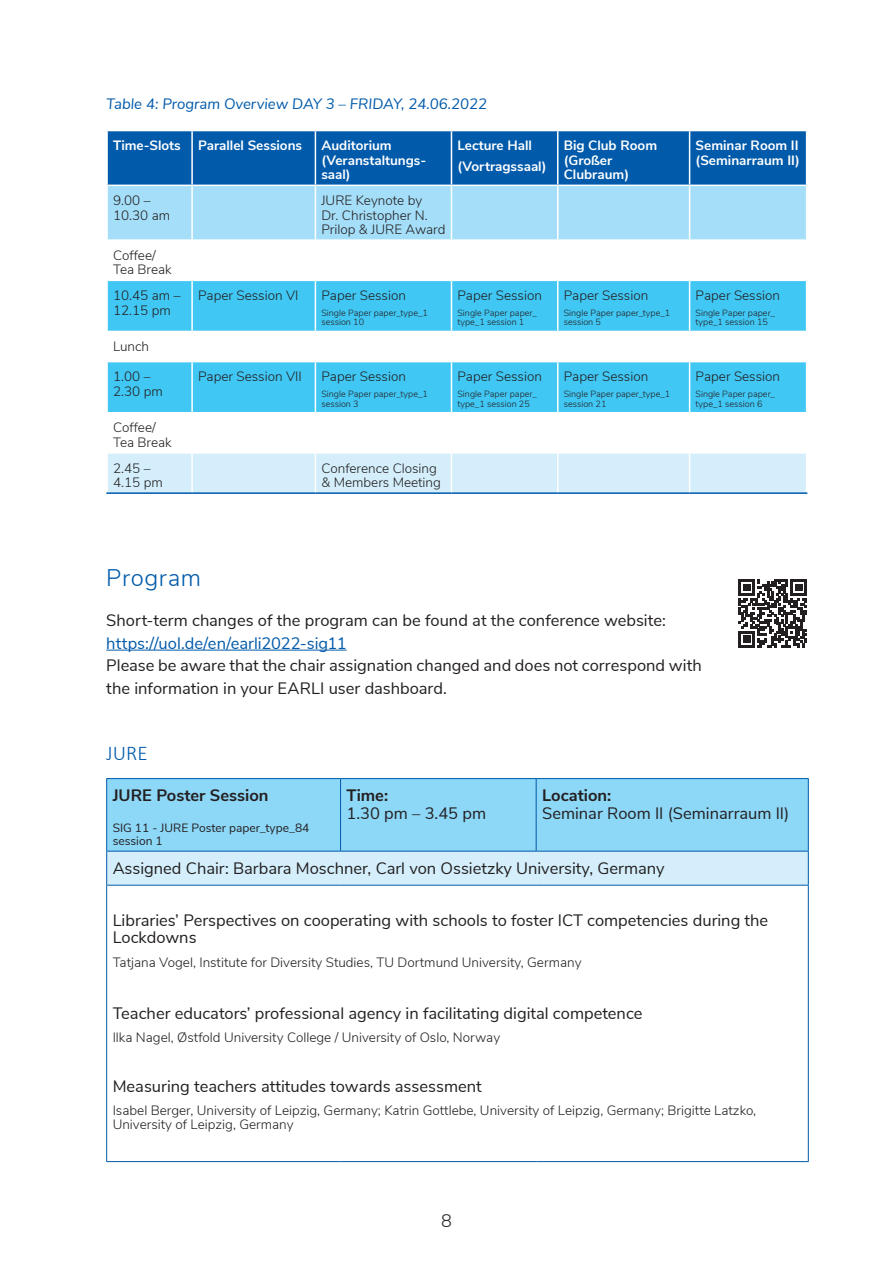
<style>
.page{position:relative;width:893px;height:1263px;background:#fff}
.page>*{position:absolute;margin:0;border:0;box-sizing:border-box;transform-origin:0 0}
.t1{font:300 24px "Nunito Sans";letter-spacing:.02em;color:#015aaa}
.t2{font:300 21px "Calibri";color:#015aaa}
.t3{font:300 18px "Nunito Sans";color:#231f20}
.t4{font:16.5px/22.5px "Nunito Sans";color:#231f20}
.t5{font:16.5px "Nunito Sans";color:#015aaa}
.t6{font:700 16.5px "Nunito Sans";color:#231f20}
.t7{font:italic 15px "Nunito Sans";color:#015aaa}
.t8{font:300 13.5px/14.5px "Nunito Sans";color:#231f20}
.t9{font:700 13.5px/14.5px "Nunito Sans";color:#fff}
.t10{font:12px/12.9px "Nunito Sans";color:#231f20}
.t11{font:300 9px/9.8px "Nunito Sans";color:#231f20}
</style>
<div class="page">
<hr style="left:106px;top:650px;width:241px;height:1px;background:#015aaa">
<svg style="left:108px;top:131px;width:698px;height:108px;background:#539cd1"></svg>
<svg style="left:108px;top:281px;width:698px;height:131px;fill:#40c7f4"></svg>
<div style="left:108px;top:454px;width:698px;height:38px;background:#d4effb"></div>
<hr style="left:191px;top:131px;width:2px;height:54px;background:#fff">
<hr style="left:315px;top:131px;width:1px;height:54px;background:#fff">
<hr style="left:451px;top:131px;width:1px;height:54px;background:#fff">
<hr style="left:557px;top:131px;width:1px;height:54px;background:#fff">
<hr style="left:689px;top:131px;width:1px;height:54px;background:#fff">
<hr style="left:106px;top:185px;width:86px;height:1px;background:#fff">
<hr style="left:192px;top:185px;width:123px;height:1px;background:#fff">
<hr style="left:191px;top:186px;width:2px;height:53px;background:#fff">
<hr style="left:315px;top:185px;width:136px;height:1px;background:#fff">
<hr style="left:315px;top:186px;width:1px;height:53px;background:#fff">
<hr style="left:451px;top:185px;width:107px;height:1px;background:#fff">
<hr style="left:451px;top:186px;width:1px;height:53px;background:#fff">
<hr style="left:558px;top:185px;width:132px;height:1px;background:#fff">
<hr style="left:557px;top:186px;width:1px;height:53px;background:#fff">
<hr style="left:690px;top:185px;width:117px;height:1px;background:#fff">
<hr style="left:689px;top:186px;width:1px;height:53px;background:#fff">
<hr style="left:191px;top:281px;width:2px;height:50px;background:#fff">
<hr style="left:315px;top:281px;width:1px;height:50px;background:#fff">
<hr style="left:451px;top:281px;width:1px;height:50px;background:#fff">
<hr style="left:557px;top:281px;width:1px;height:50px;background:#fff">
<hr style="left:689px;top:281px;width:1px;height:50px;background:#fff">
<hr style="left:106px;top:331px;width:86px;height:1px;background:#fff">
<hr style="left:192px;top:331px;width:123px;height:1px;background:#fff">
<hr style="left:191px;top:332px;width:2px;height:29px;background:#fff">
<hr style="left:315px;top:331px;width:136px;height:1px;background:#fff">
<svg style="left:315px;top:332px;width:1px;height:29px"></svg>
<hr style="left:451px;top:331px;width:107px;height:1px;background:#fff">
<svg style="left:451px;top:332px;width:1px;height:29px"></svg>
<hr style="left:558px;top:331px;width:132px;height:1px;background:#fff">
<svg style="left:557px;top:332px;width:1px;height:29px"></svg>
<hr style="left:690px;top:331px;width:117px;height:1px;background:#fff">
<svg style="left:689px;top:332px;width:1px;height:29px"></svg>
<hr style="left:106px;top:361px;width:86px;height:1px;background:#fff">
<hr style="left:192px;top:361px;width:123px;height:1px;background:#fff">
<hr style="left:191px;top:362px;width:2px;height:50px;background:#fff">
<hr style="left:315px;top:361px;width:136px;height:1px;background:#fff">
<hr style="left:315px;top:362px;width:1px;height:50px;background:#fff">
<hr style="left:451px;top:361px;width:107px;height:1px;background:#fff">
<hr style="left:451px;top:362px;width:1px;height:50px;background:#fff">
<hr style="left:558px;top:361px;width:132px;height:1px;background:#fff">
<hr style="left:557px;top:362px;width:1px;height:50px;background:#fff">
<hr style="left:690px;top:361px;width:117px;height:1px;background:#fff">
<hr style="left:689px;top:362px;width:1px;height:50px;background:#fff">
<hr style="left:191px;top:454px;width:2px;height:38px;background:#fff">
<hr style="left:315px;top:454px;width:1px;height:38px;background:#fff">
<hr style="left:451px;top:454px;width:1px;height:38px;background:#fff">
<hr style="left:557px;top:454px;width:1px;height:38px;background:#fff">
<hr style="left:689px;top:454px;width:1px;height:38px;background:#fff">
<hr style="left:106px;top:492px;width:86px;height:2px;background:#015aaa">
<hr style="left:192px;top:492px;width:123px;height:2px;background:#015aaa">
<hr style="left:315px;top:492px;width:136px;height:2px;background:#015aaa">
<hr style="left:451px;top:492px;width:107px;height:2px;background:#015aaa">
<hr style="left:558px;top:492px;width:132px;height:2px;background:#015aaa">
<hr style="left:690px;top:492px;width:117px;height:2px;background:#015aaa">
<div style="left:107px;top:779px;width:701px;height:72px;background:#8dd7f7"></div>
<div style="left:107px;top:851px;width:701px;height:34px;background:#d4effb"></div>
<hr style="left:106px;top:778px;width:235px;height:1px;background:#015aaa">
<hr style="left:106px;top:779px;width:1px;height:72px;background:#015aaa">
<hr style="left:341px;top:778px;width:195px;height:1px;background:#015aaa">
<hr style="left:340px;top:779px;width:1px;height:72px;background:#015aaa">
<hr style="left:536px;top:778px;width:273px;height:1px;background:#015aaa">
<hr style="left:536px;top:779px;width:1px;height:72px;background:#015aaa">
<hr style="left:808px;top:779px;width:1px;height:72px;background:#015aaa">
<hr style="left:106px;top:851px;width:235px;height:1px;background:#015aaa">
<hr style="left:106px;top:851px;width:1px;height:34px;background:#015aaa">
<hr style="left:341px;top:851px;width:195px;height:1px;background:#015aaa">
<hr style="left:536px;top:851px;width:273px;height:1px;background:#015aaa">
<hr style="left:808px;top:851px;width:1px;height:34px;background:#015aaa">
<hr style="left:106px;top:885px;width:235px;height:1px;background:#015aaa">
<hr style="left:106px;top:885px;width:1px;height:276px;background:#015aaa">
<hr style="left:341px;top:885px;width:195px;height:1px;background:#015aaa">
<hr style="left:536px;top:885px;width:273px;height:1px;background:#015aaa">
<hr style="left:808px;top:885px;width:1px;height:276px;background:#015aaa">
<hr style="left:106px;top:1161px;width:235px;height:1px;background:#015aaa">
<hr style="left:341px;top:1161px;width:195px;height:1px;background:#015aaa">
<hr style="left:536px;top:1161px;width:273px;height:1px;background:#015aaa">
<svg style="left:739px;top:579px;width:68px;height:69px"></svg>
<p class="t7" style="left:106px;top:93px;width:382px">Table 4: Program Overview DAY 3 – FRIDAY, 24.06.2022</p>
<p class="t9" style="left:113px;top:137px;width:69px">Time-Slots</p>
<p class="t9" style="left:198px;top:137px;width:106px">Parallel Sessions</p>
<p class="t9" style="left:321px;top:137px;width:106px">Auditorium (Veranstaltungs&shy;saal)</p>
<p class="t9" style="left:457px;top:134px;width:90px;line-height:20.5px">Lecture Hall (Vortragssaal)</p>
<p class="t9" style="left:564px;top:137px;width:95px">Big Club Room (Großer<br>Clubraum)</p>
<p class="t9" style="left:696px;top:137px;width:106px">Seminar Room II (Seminarraum II)</p>
<p class="t8" style="left:113px;top:192px;width:59px">9.00 –<br>10.30 am</p>
<p class="t8" style="left:321px;top:192px;width:126px">JURE Keynote by<br>Dr. Christopher N.<br>Prilop &amp; JURE Award</p>
<p class="t8" style="left:113px;top:247px;width:60px">Coffee/<br>Tea Break</p>
<p class="t8" style="left:113px;top:287px;width:69px">10.45 am –<br>12.15 pm</p>
<p class="t8" style="left:198px;top:287px;width:102px">Paper Session VI</p>
<p class="t8" style="left:321px;top:287px;width:86px">Paper Session</p>
<p class="t8" style="left:457px;top:287px;width:86px">Paper Session</p>
<p class="t11" style="left:457px;top:307px;width:81px">Single Paper paper_ type_1 session 1</p>
<p class="t8" style="left:564px;top:287px;width:86px">Paper Session</p>
<p class="t11" style="left:564px;top:307px;width:108px">Single Paper paper_type_1 session 5</p>
<p class="t8" style="left:696px;top:287px;width:86px">Paper Session</p>
<p class="t11" style="left:696px;top:307px;width:81px">Single Paper paper_ type_1 session 15</p>
<p class="t11" style="left:321px;top:307px;width:108px">Single Paper paper_type_1 session 10</p>
<p class="t8" style="left:113px;top:338px;width:38px">Lunch</p>
<p class="t8" style="left:113px;top:368px;width:51px">1.00 –<br>2.30 pm</p>
<p class="t8" style="left:198px;top:368px;width:105px">Paper Session VII</p>
<p class="t8" style="left:321px;top:368px;width:86px">Paper Session</p>
<p class="t11" style="left:321px;top:388px;width:108px">Single Paper paper_type_1 session 3</p>
<p class="t8" style="left:113px;top:420px;width:60px">Coffee/<br>Tea Break</p>
<p class="t8" style="left:113px;top:460px;width:51px">2.45 –<br>4.15 pm</p>
<p class="t8" style="left:321px;top:460px;width:121px">Conference Closing &amp; Members Meeting</p>
<p class="t8" style="left:457px;top:368px;width:86px">Paper Session</p>
<p class="t11" style="left:457px;top:388px;width:81px">Single Paper paper_ type_1 session 25</p>
<p class="t8" style="left:564px;top:368px;width:86px">Paper Session</p>
<p class="t11" style="left:564px;top:388px;width:108px">Single Paper paper_type_1 session 21</p>
<p class="t8" style="left:696px;top:368px;width:86px">Paper Session</p>
<p class="t11" style="left:696px;top:388px;width:81px">Single Paper paper_ type_1 session 6</p>
<h1 class="t1" style="left:106px;top:560px;width:96px">Program</h1>
<p class="t4" style="left:106px;top:608px;width:561px">Short-term changes of the program can be found at the conference website:</p>
<p class="t5" style="left:106px;top:631px;width:242px">https://uol.de/en/earli2022-sig11</p>
<p class="t4" style="left:106px;top:653px;width:597px">Please be aware that the chair assignation changed and does not correspond with the information in your EARLI user dashboard.</p>
<h2 class="t2" style="left:106px;top:740px;width:43px">JURE</h2>
<p class="t6" style="left:113px;top:783px;width:157px">JURE Poster Session</p>
<p class="t10" style="left:113px;top:821px;width:198px">SIG 11 - JURE Poster paper_type_84 session 1</p>
<p class="t6" style="left:542px;top:783px;width:71px">Location:</p>
<p class="t4" style="left:542px;top:801px;width:249px">Seminar Room II (Seminarraum II)</p>
<p class="t4" style="left:113px;top:856px;width:553px">Assigned Chair: Barbara Moschner, Carl von Ossietzky University, Germany</p>
<p class="t4" style="left:113px;top:910px;width:657px;line-height:17.9px">Libraries’ Perspectives on cooperating with schools to foster ICT competencies during the<br>Lockdowns</p>
<p class="t8" style="left:113px;top:954px;width:470px">Tatjana Vogel, Institute for Diversity Studies, TU Dortmund University, Germany</p>
<p class="t4" style="left:113px;top:1001px;width:531px">Teacher educators’ professional agency in facilitating digital competence</p>
<p class="t8" style="left:113px;top:1029px;width:389px">Ilka Nagel, Østfold University College / University of Oslo, Norway</p>
<p class="t4" style="left:113px;top:1074px;width:371px">Measuring teachers attitudes towards assessment</p>
<p class="t8" style="left:113px;top:1102px;width:645px">Isabel Berger, University of Leipzig, Germany; Katrin Gottlebe, University of Leipzig, Germany; Brigitte Latzko,<br>University of Leipzig, Germany</p>
<p class="t6" style="left:347px;top:783px;width:43px">Time:</p>
<p class="t4" style="left:347px;top:801px;width:141px">1.30 pm – 3.45 pm</p>
<h3 class="t3" style="left:441px;top:1208px;width:12px">8</h3>
</div>
